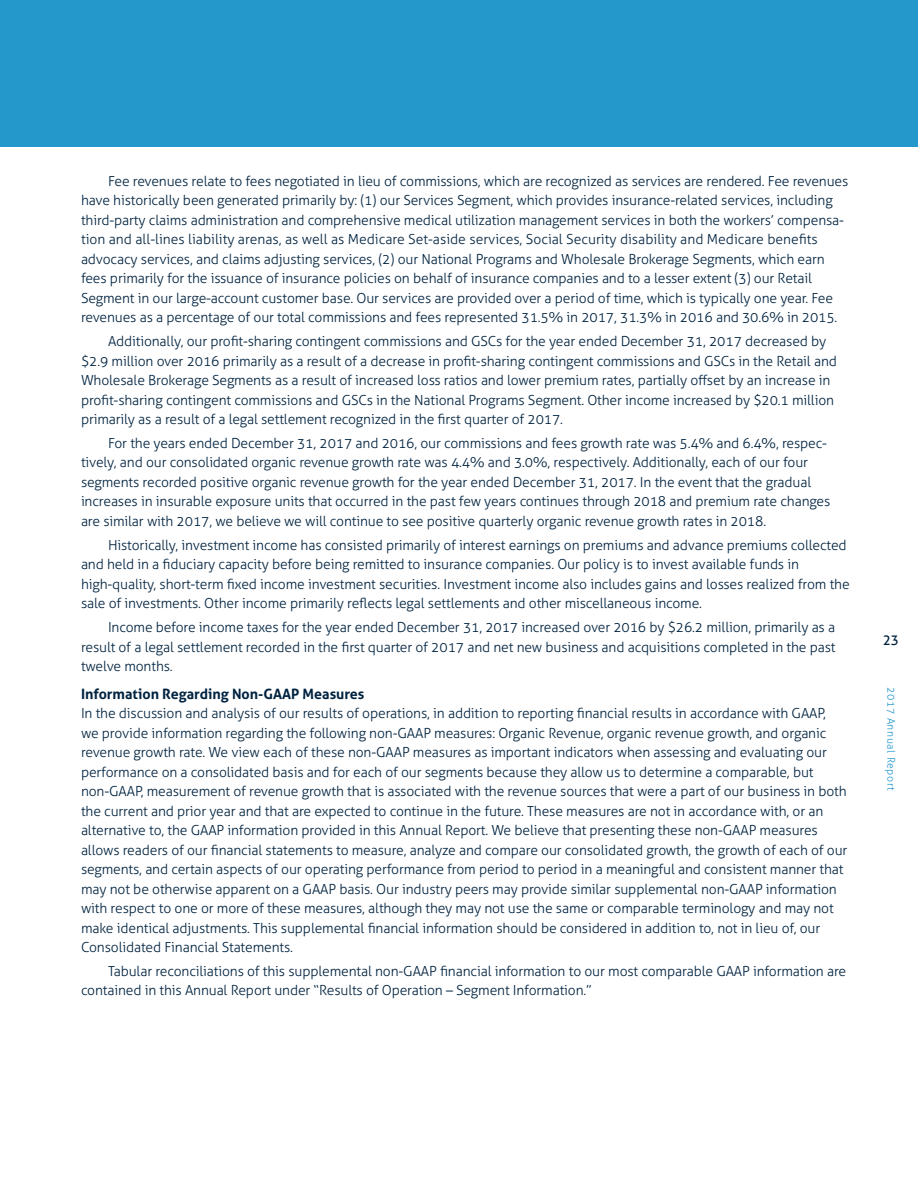
<style>
.page{position:relative;width:918px;height:1188px;background:#fff}
.page>*{position:absolute;margin:0;border:0;box-sizing:border-box;transform-origin:0 0}
.Head_B_18{font:700 14.25px "Aller";color:#002340}
.Fin_Text_18{font:300 13.8px/19.5px "Aller";letter-spacing:-.01em;color:#002340}
.Fin_Text__1st_Para{font:300 13.8px/19.5px "Aller";letter-spacing:-.01em;color:#002340}
.t1{font:13.5px "Aller";color:#002340}
.t2{font:300 10.5px "Aller";letter-spacing:.05em;color:#2498cb}
</style>
<div class="page">
<div style="left:0;top:0;width:918px;height:147px;background:#2498cb"></div>
<p class="Fin_Text_18" style="left:81px;top:171px;width:769px;text-indent:27px">Fee revenues relate to fees negotiated in lieu of commissions, which are recognized as services are rendered. Fee revenues have historically been generated primarily by: (1) our Services Segment, which provides insurance-related services, including third-party claims administration and comprehensive medical utilization management services in both the workers’ compensa&shy;tion and all-lines liability arenas, as well as Medicare Set-aside services, Social Security disability and Medicare benefits advocacy services, and claims adjusting services, (2) our National Programs and Wholesale Brokerage Segments, which earn fees primarily for the issuance of insurance policies on behalf of insurance companies and to a lesser extent (3) our Retail Segment in our large-account customer base. Our services are provided over a period of time, which is typically one year. Fee revenues as a percentage of our total commissions and fees represented 31.5% in 2017, 31.3% in 2016 and 30.6% in 2015.</p>
<p class="Fin_Text_18" style="left:81px;top:331px;width:757px;text-indent:27px">Additionally, our profit-sharing contingent commissions and GSCs for the year ended December 31, 2017 decreased by $2.9 million over 2016 primarily as a result of a decrease in profit-sharing contingent commissions and GSCs in the Retail and Wholesale Brokerage Segments as a result of increased loss ratios and lower premium rates, partially offset by an increase in profit-sharing contingent commissions and GSCs in the National Programs Segment. Other income increased by $20.1 million primarily as a result of a legal settlement recognized in the first quarter of 2017.</p>
<p class="Fin_Text_18" style="left:81px;top:433px;width:751px;text-indent:27px">For the years ended December 31, 2017 and 2016, our commissions and fees growth rate was 5.4% and 6.4%, respec&shy;tively, and our consolidated organic revenue growth rate was 4.4% and 3.0%, respectively. Additionally, each of our four segments recorded positive organic revenue growth for the year ended December 31, 2017. In the event that the gradual increases in insurable exposure units that occurred in the past few years continues through 2018 and premium rate changes are similar with 2017, we believe we will continue to see positive quarterly organic revenue growth rates in 2018.</p>
<p class="Fin_Text_18" style="left:81px;top:535px;width:770px;text-indent:27px">Historically, investment income has consisted primarily of interest earnings on premiums and advance premiums collected and held in a fiduciary capacity before being remitted to insurance companies. Our policy is to invest available funds in high-quality, short-term fixed income investment securities. Investment income also includes gains and losses realized from the sale of investments. Other income primarily reflects legal settlements and other miscellaneous income.</p>
<p class="Fin_Text_18" style="left:81px;top:617px;width:756px;text-align:justify;text-indent:27px">Income before income taxes for the year ended December 31, 2017 increased over 2016 by $26.2 million, primarily as a result of a legal settlement recorded in the first quarter of 2017 and net new business and acquisitions completed in the past twelve months.</p>
<p class="Head_B_18" style="left:81px;top:685px;width:285px">Information Regarding Non-GAAP Measures</p>
<p class="Fin_Text__1st_Para" style="left:81px;top:703px;width:768px">In the discussion and analysis of our results of operations, in addition to reporting financial results in accordance with GAAP,<br>we provide information regarding the following non-GAAP measures: Organic Revenue, organic revenue growth, and organic revenue growth rate. We view each of these non-GAAP measures as important indicators when assessing and evaluating our performance on a consolidated basis and for each of our segments because they allow us to determine a comparable, but non-GAAP, measurement of revenue growth that is associated with the revenue sources that were a part of our business in both the current and prior year and that are expected to continue in the future. These measures are not in accordance with, or an alternative to, the GAAP information provided in this Annual Report. We believe that presenting these non-GAAP measures allows readers of our financial statements to measure, analyze and compare our consolidated growth, the growth of each of our segments, and certain aspects of our operating performance from period to period in a meaningful and consistent manner that may not be otherwise apparent on a GAAP basis. Our industry peers may provide similar supplemental non-GAAP information with respect to one or more of these measures, although they may not use the same or comparable terminology and may not make identical adjustments. This supplemental financial information should be considered in addition to, not in lieu of, our Consolidated Financial Statements.</p>
<p class="Fin_Text_18" style="left:81px;top:961px;width:767px;text-indent:27px">Tabular reconciliations of this supplemental non-GAAP financial information to our most comparable GAAP information are contained in this Annual Report under “Results of Operation – Segment Information.”</p>
<p class="t1" style="left:883px;top:632px;width:18px">23</p>
<p class="t2" style="left:897px;top:687px;width:105px;rotate:90deg">2017 Annual Report</p>
</div>
